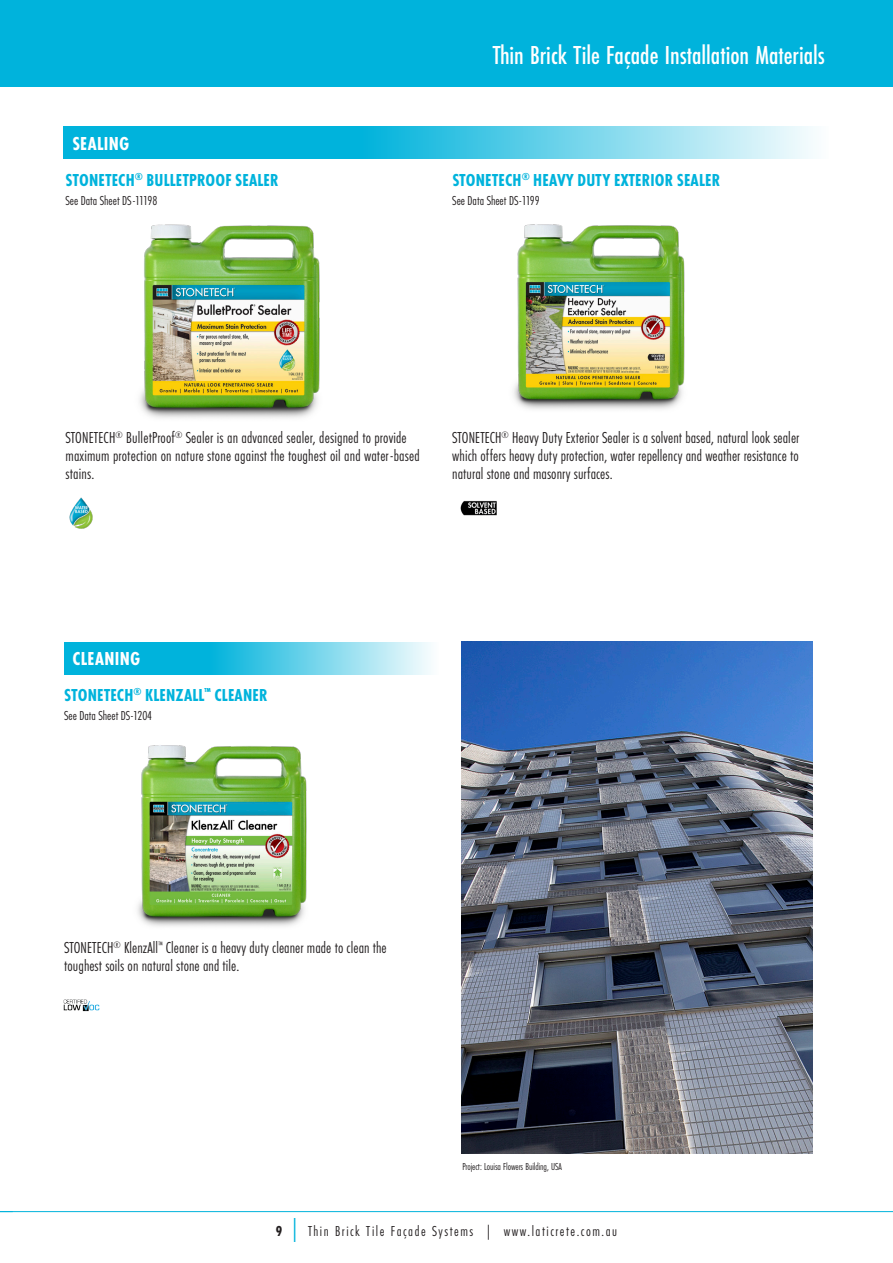
<style>
.page{position:relative;width:893px;height:1263px;background:#fff}
.page>*{position:absolute;margin:0;border:0;box-sizing:border-box;transform-origin:0 0}
.t1{font:500 27px "Futura PT Cond";color:#fff}
.t2{font:700 19.5px "Futura PT Cond";letter-spacing:.02em;color:#fff}
.Data_sheet_Note_line{font:700 18px "Futura PT Cond";letter-spacing:.01em;color:#00b3dc}
.t3{font:16.5px/18px "Futura PT Cond";letter-spacing:.005em;color:#231f20}
.t4{font:15px "Futura PT Cond";letter-spacing:.1em;color:#231f20}
.Data_sheet_Note_line-2{font:13.5px "Futura PT Cond";color:#231f20}
.Caption_Name{font:10.5px "Futura PT Cond";letter-spacing:-.01em;color:#231f20}
.s1{font-weight:700}
.s2{font-size:24px;color:#00b3dc}
</style>
<div class="page">
<div style="left:0;top:0;width:893px;height:86px;background:#00b3dc"></div>
<hr style="left:0;top:1211px;width:893px;height:1px;background:#00b3dc">
<svg style="left:64px;top:642px;width:367px;height:32px;background:#49c8e5"></svg>
<img style="left:64px;top:999px;width:35px;height:13px">
<svg style="left:64px;top:126px;width:749px;height:33px;background:#49c8e5"></svg>
<img style="left:137px;top:745px;width:170px;height:182px">
<img style="left:139px;top:224px;width:181px;height:194px">
<img style="left:513px;top:224px;width:172px;height:186px">
<img style="left:461px;top:642px;width:352px;height:511px">
<img style="left:460px;top:501px;width:37px;height:15px">
<img style="left:69px;top:498px;width:24px;height:31px">
<p class="t2" style="left:72px;top:132px;width:58px">SEALING</p>
<p class="Data_sheet_Note_line" style="left:66px;top:169px;width:215px">STONETECH<sup>®</sup> BULLETPROOF SEALER</p>
<p class="Data_sheet_Note_line-2" style="left:65px;top:193px;width:93px">See Data Sheet DS-11198</p>
<p class="t1" style="left:493px;top:39px;width:334px">Thin Brick Tile Façade Installation Materials</p>
<p class="Data_sheet_Note_line" style="left:452px;top:169px;width:269px">STONETECH<sup>®</sup> HEAVY DUTY EXTERIOR SEALER</p>
<p class="Data_sheet_Note_line-2" style="left:452px;top:193px;width:89px">See Data Sheet DS-1199</p>
<p class="t3" style="left:65px;top:429px;width:356px">STONETECH<sup>®</sup> BulletProof<sup>®</sup> Sealer is an advanced sealer, designed to provide maximum protection on nature stone against the toughest oil and water-based stains.</p>
<p class="t3" style="left:452px;top:429px;width:349px;text-align:justify">STONETECH<sup>®</sup> Heavy Duty Exterior Sealer is a solvent based, natural look sealer which offers heavy duty protection, water repellency and weather resistance to natural stone and masonry surfaces.</p>
<p class="t2" style="left:73px;top:647px;width:69px">CLEANING</p>
<p class="Data_sheet_Note_line" style="left:64px;top:685px;width:205px">STONETECH<sup>®</sup> KLENZALL<sup>™</sup> CLEANER</p>
<p class="Data_sheet_Note_line-2" style="left:64px;top:708px;width:90px">See Data Sheet DS-1204</p>
<p class="t3" style="left:64px;top:939px;width:324px">STONETECH<sup>®</sup> KlenzAll<sup>™</sup> Cleaner is a heavy duty cleaner made to clean the toughest soils on natural stone and tile.</p>
<p class="Caption_Name" style="left:462px;top:1160px;width:101px">Project: Louisa Flowers Building, USA</p>
<p class="t4" style="left:276px;top:1222px;width:343px"><span class="s1">9</span> <span class="s2">|</span> Thin Brick Tile Façade Systems | www.laticrete.com.au</p>
</div>
